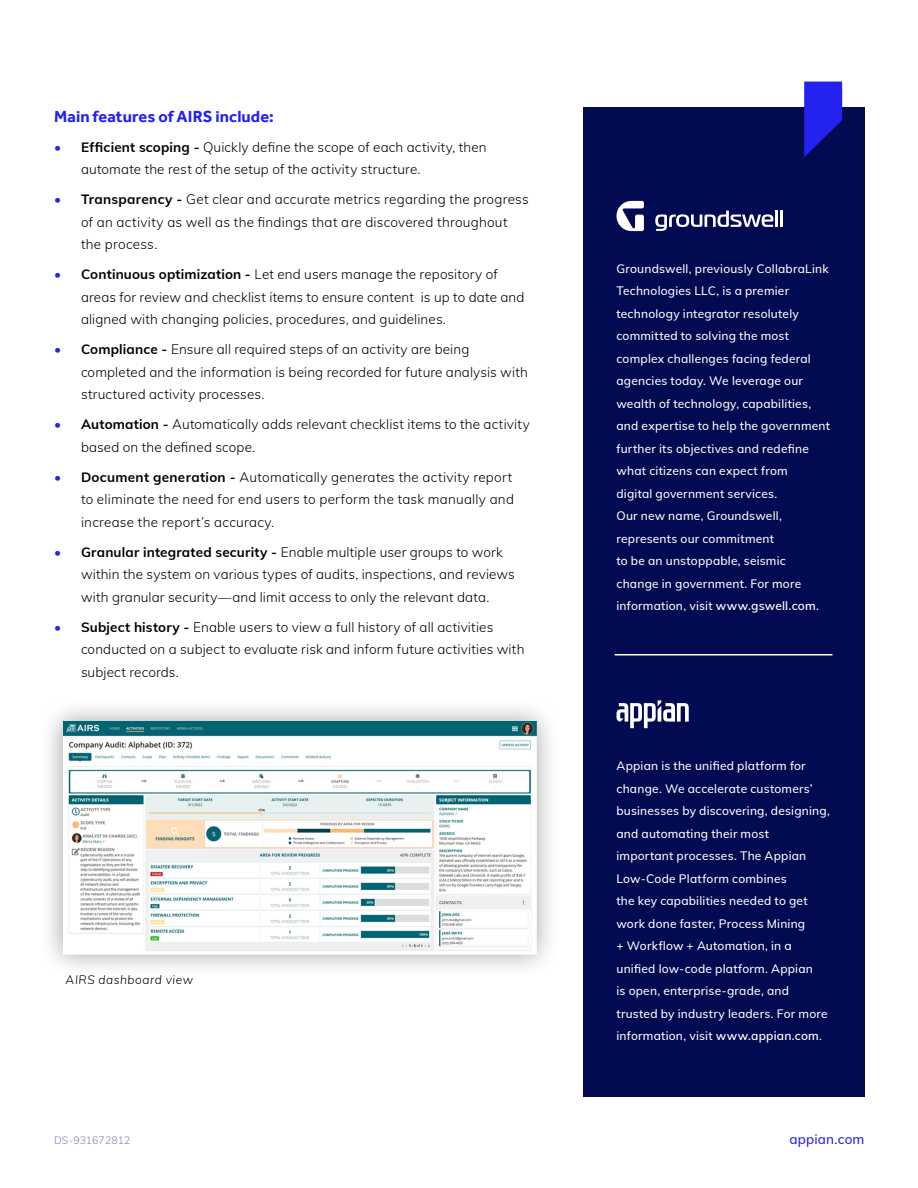
<style>
.page{position:relative;width:918px;height:1188px;background:#fff}
.page>*{position:absolute;margin:0;border:0;box-sizing:border-box;transform-origin:0 0}
.t1{font:700 16.5px "Effra";letter-spacing:.005em;color:#2322f0}
.t2{font:300 13.5px/22.5px "Mulish";letter-spacing:.01em;color:#000}
.t3{font:500 13.5px "Mulish";letter-spacing:.01em;color:#2322f0}
.t4{font:500 12px/22.5px "Mulish";letter-spacing:.015em;color:#fff}
.t5{font:italic 300 12px "Mulish";letter-spacing:.045em;color:#000}
.t6{font:300 10.5px "Mulish";letter-spacing:.01em;color:#8185a8}
.s1{font-weight:700;color:#2322f0}
.s2{font-weight:700}
.s3{font-weight:600}
</style>
<div class="page">
<div style="left:583px;top:107px;width:282px;height:989px;background:#020a51"></div>
<svg style="left:804px;top:82px;width:38px;height:75px"></svg>
<div style="left:39px;top:698px;width:521px;height:280px;background:#000;opacity:.38"></div>
<img style="left:63px;top:722px;width:474px;height:233px">
<svg style="left:616px;top:700px;width:73px;height:28px"></svg>
<hr style="left:615px;top:654px;width:217px;height:2px;background:#fff">
<svg style="left:617px;top:201px;width:27px;height:30px"></svg>
<svg style="left:655px;top:211px;width:118px;height:20px"></svg>
<hr style="left:775px;top:211px;width:3px;height:16px;background:#fff">
<hr style="left:780px;top:211px;width:3px;height:16px;background:#fff">
<p class="t1" style="left:54px;top:106px;width:221px">Main features of AIRS include:</p>
<p class="t2" style="left:81px;top:135px;width:407px;text-indent:-27px"><span class="s1">•</span> <span class="s2">Efficient scoping -</span> Quickly define the scope of each activity, then automate the rest of the setup of the activity structure.</p>
<p class="t2" style="left:81px;top:187px;width:449px;text-indent:-27px"><span class="s1">•</span> <span class="s2">Transparency -</span> Get clear and accurate metrics regarding the progress of an activity as well as the findings that are discovered throughout the process.</p>
<p class="t2" style="left:81px;top:262px;width:445px;text-indent:-27px"><span class="s1">•</span> <span class="s2">Continuous optimization -</span> Let end users manage the repository of areas for review and checklist items to ensure content is up to date and aligned with changing policies, procedures, and guidelines.</p>
<p class="t2" style="left:81px;top:337px;width:448px;text-indent:-27px"><span class="s1">•</span> <span class="s2">Compliance -</span> Ensure all required steps of an activity are being completed and the information is being recorded for future analysis with structured activity processes.</p>
<p class="t2" style="left:81px;top:412px;width:450px;text-indent:-27px"><span class="s1">•</span> <span class="s2">Automation -</span> Automatically adds relevant checklist items to the activity based on the defined scope.</p>
<p class="t2" style="left:81px;top:465px;width:434px;text-indent:-27px"><span class="s1">•</span> <span class="s2">Document generation -</span> Automatically generates the activity report to eliminate the need for end users to perform the task manually and increase the report’s accuracy.</p>
<p class="t2" style="left:81px;top:540px;width:435px;text-indent:-27px"><span class="s1">•</span> <span class="s2">Granular integrated security -</span> Enable multiple user groups to work within the system on various types of audits, inspections, and reviews with granular security—and limit access to only the relevant data.</p>
<p class="t2" style="left:81px;top:615px;width:445px;text-indent:-27px"><span class="s1">•</span> <span class="s2">Subject history -</span> Enable users to view a full history of all activities conducted on a subject to evaluate risk and inform future activities with subject records.</p>
<p class="t5" style="left:66px;top:971px;width:129px">AIRS dashboard view</p>
<p class="t4" style="left:616px;top:257px;width:215px">Groundswell, previously CollabraLink<br>Technologies LLC, is a premier technology integrator resolutely committed to solving the most complex challenges facing federal agencies today. We leverage our wealth of technology, capabilities, and expertise to help the government further its objectives and redefine what citizens can expect from<br>digital government services.<br>Our new name, Groundswell, represents our commitment<br>to be an unstoppable, seismic change in government. For more information, visit <span class="s3">www.gswell.com</span>.</p>
<p class="t4" style="left:616px;top:754px;width:215px">Appian is the unified platform for change. We accelerate customers’ businesses by discovering, designing, and automating their most<br>important processes. The Appian Low-Code Platform combines<br>the key capabilities needed to get work done faster, Process Mining<br>+ Workflow + Automation, in a unified low-code platform. Appian<br>is open, enterprise-grade, and trusted by industry leaders. For more information, visit <span class="s3">www.appian.com</span>.</p>
<p class="t6" style="left:54px;top:1133px;width:78px">DS-931672812</p>
<p class="t3" style="left:790px;top:1129px;width:77px">appian.com</p>
</div>
